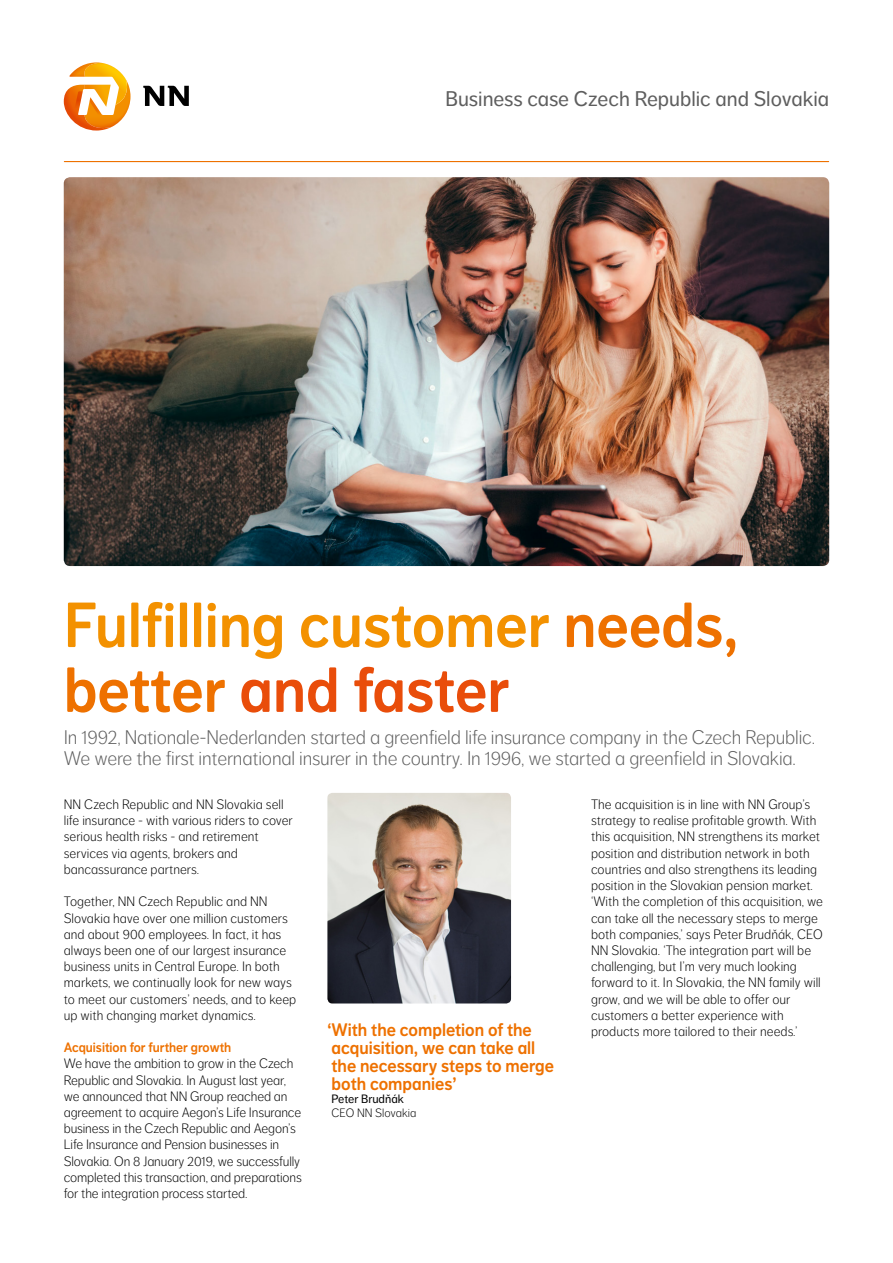
<style>
.page{position:relative;width:893px;height:1263px;background:#fff}
.page>*{position:absolute;margin:0;border:0;box-sizing:border-box;transform-origin:0 0}
.t1{font:63px/64.8px "NN Dagny Display";color:#f39100}
.t2{font:21px "NN Dagny Text";color:#5e5e5e}
.t3{font:300 19.5px/21px "NN Dagny Text";letter-spacing:-.01em;color:#5e5e5e}
.t4{font:18px/18px "NN Dagny Display";color:#ee7100}
.t5{font:300 13.5px/16.2px "NN Dagny Text";color:#000}
.t6{font:13.5px "NN Dagny Display";color:#ee7100}
.t7{font:300 12px "NN Dagny Text";color:#000}
.t8{font:12px "NN Dagny Text";color:#000}
.s1{color:#ee7100}
.s2{color:#e94d0a}
</style>
<div class="page">
<svg style="left:64px;top:62px;width:66px;height:69px"></svg>
<svg style="left:143px;top:86px;width:46px;height:20px"></svg>
<img style="left:64px;top:177px;width:765px;height:389px">
<hr style="left:64px;top:161px;width:765px;height:1px;background:#ee7100">
<img style="left:327px;top:793px;width:184px;height:210px">
<h2 class="t2" style="left:445px;top:87px;width:385px">Business case Czech Republic and Slovakia</h2>
<h1 class="t1" style="left:64px;top:593px;width:676px">Fulfilling customer <span class="s1">needs, better</span> <span class="s2">and faster</span></h1>
<h3 class="t3" style="left:64px;top:727px;width:753px">In 1992, Nationale-Nederlanden started a greenfield life insurance company in the Czech Republic.<br>We were the first international insurer in the country. In 1996, we started a greenfield in Slovakia.</h3>
<p class="t5" style="left:64px;top:796px;width:231px">NN Czech Republic and NN Slovakia sell life insurance - with various riders to cover serious health risks - and retirement services via agents, brokers and bancassurance partners.</p>
<p class="t5" style="left:64px;top:894px;width:234px">Together, NN Czech Republic and NN Slovakia have over one million customers and about 900 employees. In fact, it has always been one of our largest insurance business units in Central Europe. In both markets, we continually look for new ways to meet our customers’ needs, and to keep up with changing market dynamics.</p>
<p class="t6" style="left:64px;top:1039px;width:169px">Acquisition for further growth</p>
<p class="t5" style="left:64px;top:1056px;width:240px">We have the ambition to grow in the Czech Republic and Slovakia. In August last year, we announced that NN Group reached an agreement to acquire Aegon’s Life Insurance business in the Czech Republic and Aegon’s Life Insurance and Pension businesses in Slovakia. On 8 January 2019, we successfully completed this transaction, and preparations for the integration process started.</p>
<p class="t5" style="left:591px;top:796px;width:233px">The acquisition is in line with NN Group’s strategy to realise profitable growth. With this acquisition, NN strengthens its market position and distribution network in both countries and also strengthens its leading position in the Slovakian pension market. ‘With the completion of this acquisition, we can take all the necessary steps to merge both companies,’ says Peter Brudňák, CEO NN Slovakia. ‘The integration part will be challenging, but I’m very much looking forward to it. In Slovakia, the NN family will grow, and we will be able to offer our customers a better experience with</p>
<h3 class="t4" style="left:327px;top:1021px;width:206px">‘With the completion of the</h3>
<p class="t5" style="left:591px;top:1023px;width:208px">products more tailored to their needs.’</p>
<h3 class="t4" style="left:332px;top:1039px;width:224px">acquisition, we can take all the necessary steps to merge both companies’</h3>
<p class="t8" style="left:332px;top:1092px;width:74px">Peter Brudňák</p>
<p class="t7" style="left:332px;top:1106px;width:86px">CEO NN Slovakia</p>
</div>
